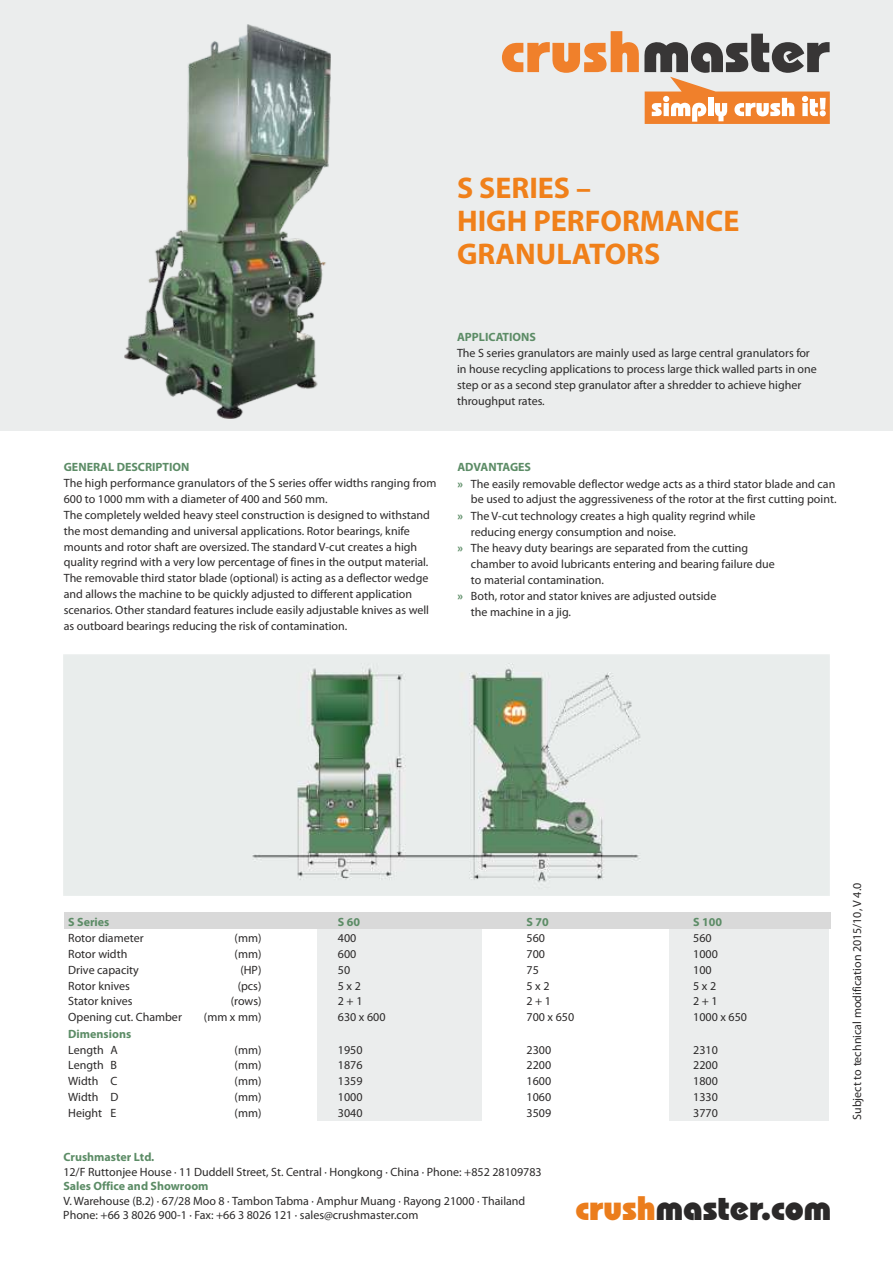
<style>
.page{position:relative;width:893px;height:1263px;background:#fff}
.page>*{position:absolute;margin:0;border:0;box-sizing:border-box;transform-origin:0 0}
.t1{font:800 34.05px "Bauhaus IT Cby BT";color:#2b2929}
.t2{font:700 30px/33px "Myriad Pro";color:#f0801a}
.t3{font:12px/15.9px "Myriad Pro";color:#2b2929}
.t4{font:700 12px/16.4px "Myriad Pro";color:#5c8c66}
.s1{color:#eb7d1c}
</style>
<div class="page">
<div style="left:317px;top:912px;width:164px;height:209px;background:#ebeded"></div>
<div style="left:670px;top:912px;width:159px;height:209px;background:#ebeded"></div>
<div style="left:0;top:0;width:893px;height:431px;background:#ebeded"></div>
<img style="left:63px;top:654px;width:766px;height:242px">
<div style="left:64px;top:912px;width:766px;height:17px;background:#d9d9d9"></div>
<svg style="left:502px;top:31px;width:328px;height:93px"></svg>
<img style="left:125px;top:24px;width:206px;height:395px">
<h2 class="t2" style="left:457px;top:173px;width:284px">S SERIES –<br>HIGH PERFORMANCE<br>GRANULATORS</h2>
<p class="t4" style="left:457px;top:330px;width:80px">APPLICATIONS</p>
<p class="t3" style="left:457px;top:346px;width:361px">The S series granulators are mainly used as large central granulators for in house recycling applications to process large thick walled parts in one step or as a second step granulator after a shredder to achieve higher throughput rates.</p>
<p class="t4" style="left:64px;top:460px;width:127px">GENERAL DESCRIPTION</p>
<p class="t3" style="left:64px;top:476px;width:374px">The high performance granulators of the S series offer widths ranging from 600 to 1000 mm with a diameter of 400 and 560 mm.<br>The completely welded heavy steel construction is designed to withstand the most demanding and universal applications. Rotor bearings, knife mounts and rotor shaft are oversized. The standard V-cut creates a high quality regrind with a very low percentage of fines in the output material.<br>The removable third stator blade (optional) is acting as a deflector wedge and allows the machine to be quickly adjusted to different application scenarios. Other standard features include easily adjustable knives as well as outboard bearings reducing the risk of contamination.</p>
<p class="t4" style="left:457px;top:460px;width:75px">ADVANTAGES »</p>
<p class="t4" style="left:457px;top:509px;width:7px">»</p>
<p class="t4" style="left:457px;top:541px;width:7px">»</p>
<p class="t3" style="left:471px;top:476px;width:367px">The easily removable deflector wedge acts as a third stator blade and can be used to adjust the aggressiveness of the rotor at the first cutting point.<br>The V-cut technology creates a high quality regrind while<br>reducing energy consumption and noise.<br>The heavy duty bearings are separated from the cutting<br>chamber to avoid lubricants entering and bearing failure due<br>to material contamination.<br>Both, rotor and stator knives are adjusted outside<br>the machine in a jig.</p>
<p class="t4" style="left:457px;top:589px;width:7px">»</p>
<p class="t4" style="left:68px;top:915px;width:43px">S Series</p>
<p class="t4" style="left:338px;top:915px;width:24px">S 60</p>
<p class="t4" style="left:527px;top:915px;width:24px">S 70</p>
<p class="t4" style="left:693px;top:915px;width:30px">S 100</p>
<p class="t3" style="left:68px;top:931px;width:77px">Rotor diameter</p>
<p class="t3" style="left:235px;top:931px;width:28px">(mm)</p>
<p class="t3" style="left:338px;top:931px;width:20px">400</p>
<p class="t3" style="left:527px;top:931px;width:20px">560</p>
<p class="t3" style="left:693px;top:931px;width:20px">560</p>
<p class="t3" style="left:68px;top:947px;width:61px">Rotor width</p>
<p class="t3" style="left:235px;top:947px;width:28px">(mm)</p>
<p class="t3" style="left:338px;top:947px;width:20px">600</p>
<p class="t3" style="left:527px;top:947px;width:20px">700</p>
<p class="t3" style="left:693px;top:947px;width:26px">1000</p>
<p class="t3" style="left:68px;top:963px;width:72px">Drive capacity</p>
<p class="t3" style="left:240px;top:963px;width:23px">(HP)</p>
<p class="t3" style="left:338px;top:963px;width:14px">50</p>
<p class="t3" style="left:527px;top:963px;width:14px">75</p>
<p class="t3" style="left:693px;top:963px;width:20px">100</p>
<p class="t3" style="left:68px;top:979px;width:63px">Rotor knives</p>
<p class="t3" style="left:238px;top:979px;width:25px">(pcs)</p>
<p class="t3" style="left:338px;top:979px;width:24px">5 x 2</p>
<p class="t3" style="left:527px;top:979px;width:24px">5 x 2</p>
<p class="t3" style="left:693px;top:979px;width:24px">5 x 2</p>
<p class="t3" style="left:68px;top:994px;width:66px">Stator knives</p>
<p class="t3" style="left:231px;top:994px;width:32px">(rows)</p>
<p class="t3" style="left:338px;top:994px;width:26px">2 + 1</p>
<p class="t3" style="left:527px;top:994px;width:26px">2 + 1</p>
<p class="t3" style="left:693px;top:994px;width:26px">2 + 1</p>
<p class="t3" style="left:68px;top:1010px;width:115px">Opening cut. Chamber</p>
<p class="t3" style="left:204px;top:1010px;width:59px">(mm x mm)</p>
<p class="t3" style="left:338px;top:1010px;width:49px">630 x 600</p>
<p class="t3" style="left:527px;top:1010px;width:49px">700 x 650</p>
<p class="t3" style="left:693px;top:1010px;width:55px">1000 x 650</p>
<p class="t3" style="left:68px;top:1042px;width:51px">Length A</p>
<p class="t3" style="left:235px;top:1042px;width:28px">(mm)</p>
<p class="t3" style="left:338px;top:1042px;width:26px">1950</p>
<p class="t3" style="left:527px;top:1042px;width:26px">2300</p>
<p class="t3" style="left:693px;top:1042px;width:26px">2310</p>
<p class="t3" style="left:68px;top:1058px;width:50px">Length B</p>
<p class="t3" style="left:235px;top:1058px;width:28px">(mm)</p>
<p class="t3" style="left:338px;top:1058px;width:26px">1876</p>
<p class="t3" style="left:527px;top:1058px;width:26px">2200</p>
<p class="t3" style="left:693px;top:1058px;width:26px">2200</p>
<p class="t3" style="left:68px;top:1074px;width:51px">Width C</p>
<p class="t3" style="left:235px;top:1074px;width:28px">(mm)</p>
<p class="t3" style="left:338px;top:1074px;width:26px">1359</p>
<p class="t3" style="left:527px;top:1074px;width:26px">1600</p>
<p class="t3" style="left:693px;top:1074px;width:26px">1800</p>
<p class="t3" style="left:68px;top:1090px;width:52px">Width D</p>
<p class="t3" style="left:235px;top:1090px;width:28px">(mm)</p>
<p class="t3" style="left:338px;top:1090px;width:26px">1000</p>
<p class="t3" style="left:527px;top:1090px;width:26px">1060</p>
<p class="t3" style="left:693px;top:1090px;width:26px">1330</p>
<p class="t3" style="left:68px;top:1106px;width:49px">Height E</p>
<p class="t3" style="left:235px;top:1106px;width:28px">(mm)</p>
<p class="t3" style="left:338px;top:1106px;width:26px">3040</p>
<p class="t3" style="left:527px;top:1106px;width:26px">3509</p>
<p class="t3" style="left:693px;top:1106px;width:26px">3770</p>
<p class="t4" style="left:68px;top:1026px;width:64px">Dimensions</p>
<p class="t4" style="left:63px;top:1150px;width:92px">Crushmaster Ltd.</p>
<p class="t3" style="left:63px;top:1164px;width:480px">12/F Ruttonjee House · 11 Duddell Street, St. Central · Hongkong · China · Phone: +852 28109783</p>
<p class="t3" style="left:63px;top:1208px;width:357px">Phone: +66 3 8026 900-1 · Fax: +66 3 8026 121 · sales@crushmaster.com</p>
<p class="t4" style="left:63px;top:1179px;width:147px">Sales Office and Showroom</p>
<p class="t3" style="left:63px;top:1194px;width:464px">V. Warehouse (B.2) · 67/28 Moo 8 · Tambon Tabma · Amphur Muang · Rayong 21000 · Thailand</p>
<h1 class="t1" style="left:575px;top:1194px;width:257px"><span class="s1">crush</span>master.com</h1>
<p class="t3" style="left:850px;top:1120px;width:239px;rotate:-90deg">Subject to technical modification 2015/10, V 4.0</p>
</div>
